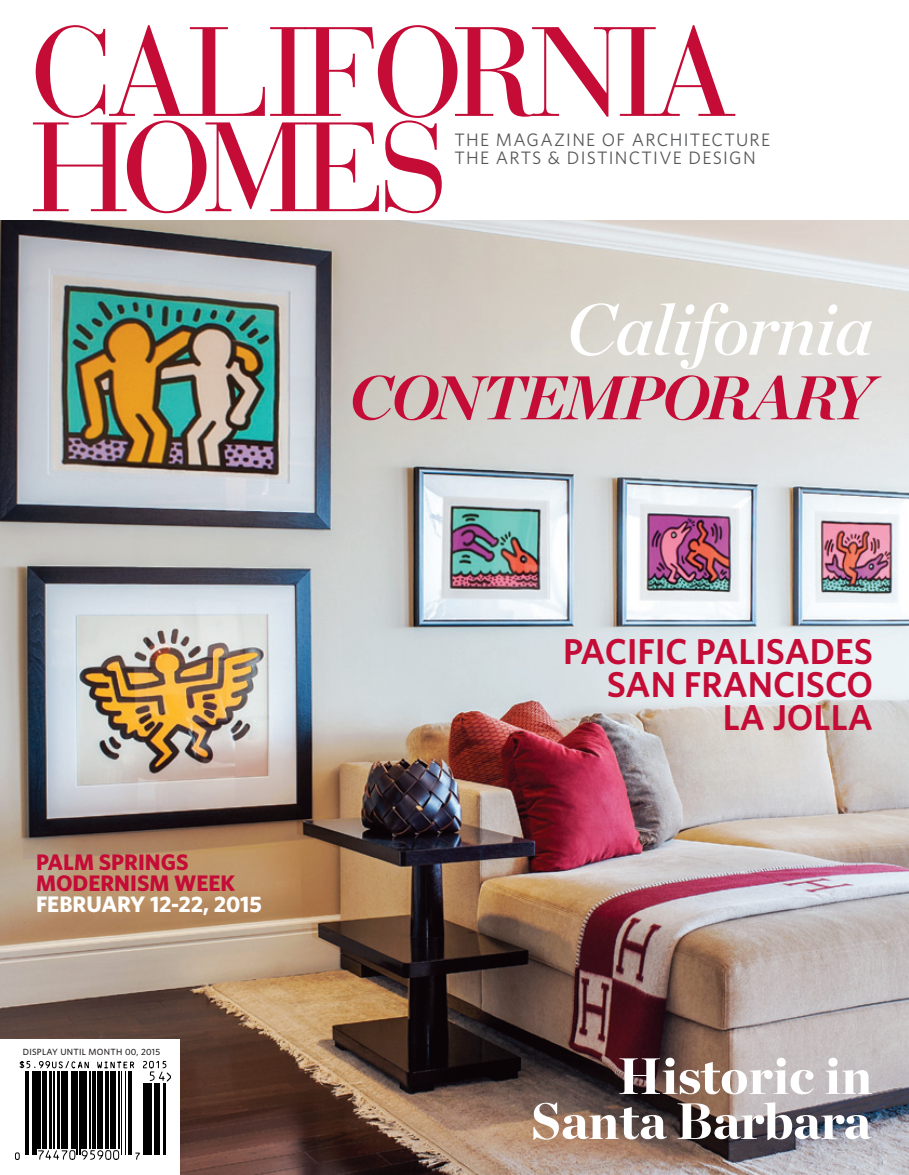
<style>
.page{position:relative;width:909px;height:1175px;background:#fff}
.page>*{position:absolute;margin:0;border:0;box-sizing:border-box;transform-origin:0 0}
.t1{font:126px/95.2px "Bauer Bodoni";letter-spacing:-.05em;color:#c40c37}
.t2{font:italic 72px "Chronicle Display Semi";letter-spacing:-.02em;color:#fff}
.t3{font:italic 700 61.5px "Chronicle Display";letter-spacing:-.035em;color:#c40c37}
.t4{font:900 51px/45px "Chronicle Display";color:#fff;text-align:right}
.t5{font:600 36px/33px "Whitney";color:#c40c37;text-align:right}
.t6{font:700 22.5px/21px "Whitney";color:#c40c37}
.t7{font:700 22.5px "Whitney";color:#fff}
.t8{font:18px/18px "Whitney";letter-spacing:.07em;color:#57585a}
.t9{font:500 9px "Whitney";letter-spacing:.03em;color:#231f20}
</style>
<div class="page">
<img style="left:0;top:220px;width:909px;height:954px">
<svg style="left:0;top:1040px;width:180px;height:134px"></svg>
<hr style="left:25px;top:1071px;width:1px;height:84px;background:#000">
<hr style="left:27px;top:1071px;width:1px;height:84px;background:#000">
<hr style="left:32px;top:1071px;width:2px;height:84px;background:#000">
<hr style="left:35px;top:1071px;width:1px;height:84px;background:#000">
<hr style="left:37px;top:1071px;width:4px;height:78px;background:#000">
<hr style="left:42px;top:1071px;width:2px;height:78px;background:#000">
<hr style="left:45px;top:1071px;width:1px;height:78px;background:#000">
<hr style="left:50px;top:1071px;width:2px;height:78px;background:#000">
<hr style="left:53px;top:1071px;width:1px;height:78px;background:#000">
<hr style="left:58px;top:1071px;width:2px;height:78px;background:#000">
<hr style="left:61px;top:1071px;width:3px;height:78px;background:#000">
<hr style="left:66px;top:1071px;width:2px;height:78px;background:#000">
<hr style="left:71px;top:1071px;width:2px;height:78px;background:#000">
<hr style="left:75px;top:1071px;width:1px;height:78px;background:#000">
<hr style="left:77px;top:1071px;width:1px;height:84px;background:#000">
<hr style="left:79px;top:1071px;width:1px;height:84px;background:#000">
<hr style="left:81px;top:1071px;width:4px;height:78px;background:#000">
<hr style="left:86px;top:1071px;width:1px;height:78px;background:#000">
<hr style="left:89px;top:1071px;width:1px;height:78px;background:#000">
<hr style="left:93px;top:1071px;width:3px;height:78px;background:#000">
<hr style="left:97px;top:1071px;width:3px;height:78px;background:#000">
<hr style="left:102px;top:1071px;width:1px;height:78px;background:#000">
<hr style="left:105px;top:1071px;width:3px;height:78px;background:#000">
<hr style="left:111px;top:1071px;width:1px;height:78px;background:#000">
<hr style="left:113px;top:1071px;width:3px;height:78px;background:#000">
<hr style="left:118px;top:1071px;width:1px;height:78px;background:#000">
<hr style="left:121px;top:1071px;width:1px;height:84px;background:#000">
<hr style="left:125px;top:1071px;width:1px;height:84px;background:#000">
<hr style="left:129px;top:1071px;width:1px;height:84px;background:#000">
<hr style="left:131px;top:1071px;width:1px;height:84px;background:#000">
<hr style="left:143px;top:1083px;width:1px;height:72px;background:#000">
<hr style="left:145px;top:1083px;width:3px;height:72px;background:#000">
<hr style="left:149px;top:1083px;width:3px;height:72px;background:#000">
<hr style="left:154px;top:1083px;width:1px;height:72px;background:#000">
<hr style="left:157px;top:1083px;width:1px;height:72px;background:#000">
<hr style="left:159px;top:1083px;width:1px;height:72px;background:#000">
<hr style="left:163px;top:1083px;width:2px;height:72px;background:#000">
<svg style="left:15px;top:1152px;width:5px;height:7px"></svg>
<svg style="left:38px;top:1149px;width:82px;height:10px"></svg>
<svg style="left:135px;top:1152px;width:5px;height:7px"></svg>
<svg style="left:19px;top:1061px;width:70px;height:7px"></svg>
<svg style="left:97px;top:1061px;width:38px;height:7px"></svg>
<svg style="left:143px;top:1061px;width:28px;height:21px"></svg>
<h1 class="t1" style="left:30px;top:27px;width:708px">CALIFORNIA<br>HOMES</h1>
<p class="t8" style="left:454px;top:131px;width:317px">THE MAGAZINE OF ARCHITECTURE<br>THE ARTS &amp; DISTINCTIVE DESIGN</p>
<h2 class="t2" style="left:566px;top:272px;width:308px">California</h2>
<h3 class="t3" style="left:349px;top:346px;width:525px">CONTEMPORARY</h3>
<p class="t6" style="left:36px;top:851px;width:201px">PALM SPRINGS<br>MODERNISM WEEK</p>
<p class="t7" style="left:36px;top:891px;width:227px">FEBRUARY 12-22, 2015</p>
<p class="t9" style="left:23px;top:1046px;width:139px">DISPLAY UNTIL MONTH 00, 2015</p>
<h3 class="t5" style="left:563px;top:634px;width:311px">PACIFIC PALISADES<br>SAN FRANCISCO<br>LA JOLLA</h3>
<h3 class="t4" style="left:531px;top:1050px;width:343px">Historic in<br>Santa Barbara</h3>
</div>
